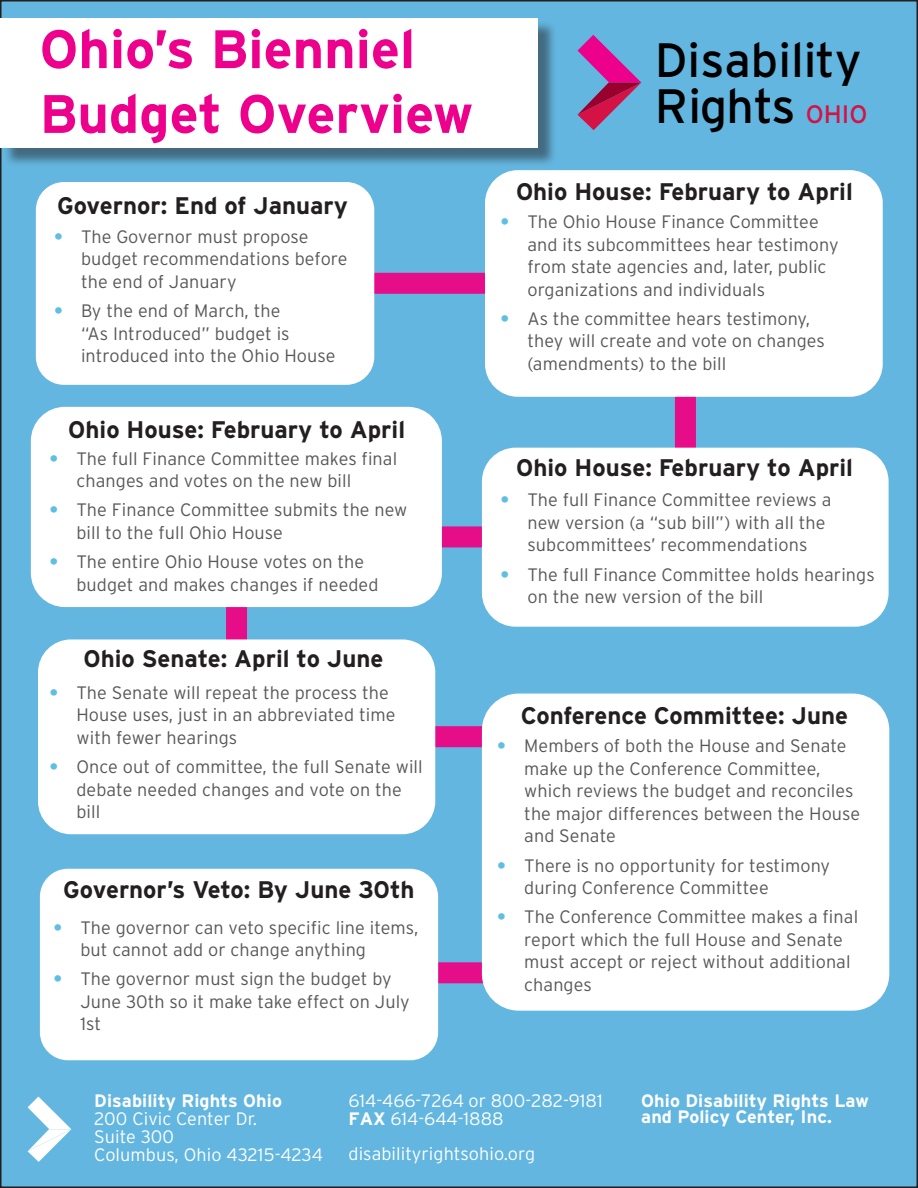
<style>
.page{position:relative;width:918px;height:1188px;background:#fff}
.page>*{position:absolute;margin:0;border:0;box-sizing:border-box;transform-origin:0 0}
.t1{font:700 54px/64.8px "Interstate";color:#ed008c}
.t2{font:48.15px/45.8px "Interstate";color:#000}
.t3{font:700 24px "Interstate";color:#231f20}
.t4{font:300 18px/22.5px "Interstate";letter-spacing:.005em;color:#57585a}
.t5{font:300 18px/18px "Interstate";color:#fff}
.t6{font:700 18px/15.8px "Interstate";letter-spacing:.005em;color:#fff}
.s1{font-weight:700;color:#5fbfe2}
.s2{font-size:25.35px;color:#d41245}
.s3{font-weight:700}
</style>
<div class="page">
<div style="left:1px;top:1px;width:916px;height:1186px;background:#63b6e0"></div>
<svg style="left:374px;top:253px;width:111px;height:61px"></svg>
<div style="left:36px;top:182px;width:338px;height:203px;background:#fff;border-radius:28px"></div>
<svg style="left:655px;top:397px;width:61px;height:51px"></svg>
<div style="left:485px;top:170px;width:398px;height:227px;background:#fff;border-radius:33px"></div>
<svg style="left:442px;top:507px;width:40px;height:60px"></svg>
<svg style="left:226px;top:607px;width:22px;height:32px"></svg>
<div style="left:31px;top:407px;width:411px;height:200px;background:#fff;border-radius:34px"></div>
<div style="left:482px;top:448px;width:407px;height:179px;background:#fff;border-radius:34px"></div>
<svg style="left:435px;top:706px;width:56px;height:61px"></svg>
<div style="left:38px;top:639px;width:397px;height:195px;background:#fff;border-radius:33px"></div>
<svg style="left:438px;top:943px;width:49px;height:60px"></svg>
<div style="left:482px;top:694px;width:407px;height:317px;background:#fff;border-radius:37px"></div>
<div style="left:40px;top:869px;width:398px;height:191px;background:#fff;border-radius:28px"></div>
<div style="left:3px;top:21px;width:554px;height:146px;background:#231f20;opacity:.5"></div>
<div style="left:1px;top:18px;width:537px;height:130px;background:#fff"></div>
<svg style="left:577px;top:35px;width:64px;height:95px"></svg>
<svg style="left:28px;top:1097px;width:43px;height:65px"></svg>
<h1 class="t1" style="left:40px;top:16px;width:435px">Ohio’s Bienniel<br>Budget Overview</h1>
<h2 class="t3" style="left:57px;top:192px;width:293px">Governor: End of January</h2>
<p class="t4" style="left:81px;top:225px;width:268px;text-indent:-27px"><span class="s1">•</span> The Governor must propose budget recommendations before the end of January</p>
<p class="t4" style="left:81px;top:300px;width:256px;text-indent:-27px"><span class="s1">•</span> By the end of March, the<br>“As Introduced” budget is introduced into the Ohio House</p>
<h2 class="t3" style="left:68px;top:416px;width:338px">Ohio House: February to April</h2>
<h2 class="t4" style="left:76px;top:447px;width:322px;text-indent:-27px"><span class="s1">•</span> The full Finance Committee makes final changes and votes on the new bill</h2>
<h2 class="t4" style="left:76px;top:499px;width:332px;text-indent:-27px"><span class="s1">•</span> The Finance Committee submits the new bill to the full Ohio House</h2>
<h2 class="t4" style="left:76px;top:550px;width:304px;text-indent:-27px"><span class="s1">•</span> The entire Ohio House votes on the budget and makes changes if needed</h2>
<h2 class="t3" style="left:84px;top:645px;width:301px">Ohio Senate: April to June</h2>
<p class="t4" style="left:76px;top:681px;width:320px;text-indent:-27px"><span class="s1">•</span> The Senate will repeat the process the<br>House uses, just in an abbreviated time with fewer hearings</p>
<p class="t4" style="left:76px;top:756px;width:348px;text-indent:-27px"><span class="s1">•</span> Once out of committee, the full Senate will debate needed changes and vote on the bill</p>
<h2 class="t3" style="left:63px;top:876px;width:353px">Governor’s Veto: By June 30th</h2>
<p class="t4" style="left:80px;top:916px;width:340px;text-indent:-27px"><span class="s1">•</span> The governor can veto specific line items, but cannot add or change anything</p>
<p class="t4" style="left:80px;top:968px;width:331px;text-indent:-27px"><span class="s1">•</span> The governor must sign the budget by<br>June 30th so it make take effect on July<br>1st</p>
<p class="t2" style="left:655px;top:37px;width:214px">Disability<br>Rights <span class="s2">OHIO</span></p>
<h2 class="t3" style="left:516px;top:178px;width:338px">Ohio House: February to April</h2>
<p class="t4" style="left:527px;top:210px;width:313px;text-indent:-27px"><span class="s1">•</span> The Ohio House Finance Committee and its subcommittees hear testimony from state agencies and, later, public organizations and individuals</p>
<p class="t4" style="left:527px;top:307px;width:299px;text-indent:-27px"><span class="s1">•</span> As the committee hears testimony, they will create and vote on changes (amendments) to the bill</p>
<h2 class="t3" style="left:516px;top:454px;width:338px">Ohio House: February to April</h2>
<p class="t4" style="left:527px;top:489px;width:306px;text-indent:-27px"><span class="s1">•</span> The full Finance Committee reviews a new version (a “sub bill”) with all the subcommittees’ recommendations</p>
<p class="t4" style="left:527px;top:563px;width:349px;text-indent:-27px"><span class="s1">•</span> The full Finance Committee holds hearings on the new version of the bill</p>
<h2 class="t3" style="left:521px;top:702px;width:329px">Conference Committee: June</h2>
<p class="t4" style="left:524px;top:735px;width:338px;text-indent:-27px"><span class="s1">•</span> Members of both the House and Senate make up the Conference Committee, which reviews the budget and reconciles the major differences between the House and Senate</p>
<p class="t4" style="left:524px;top:854px;width:307px;text-indent:-27px"><span class="s1">•</span> There is no opportunity for testimony during Conference Committee</p>
<p class="t4" style="left:524px;top:906px;width:335px;text-indent:-27px"><span class="s1">•</span> The Conference Committee makes a final report which the full House and Senate must accept or reject without additional changes</p>
<p class="t6" style="left:94px;top:1093px;width:189px">Disability Rights Ohio</p>
<p class="t5" style="left:94px;top:1110px;width:230px">200 Civic Center Dr.<br>Suite 300<br>Columbus, Ohio 43215-4234</p>
<p class="t5" style="left:349px;top:1092px;width:256px">614-466-7264 or 800-282-9181<br><span class="s3">FAX</span> 614-644-1888</p>
<p class="t5" style="left:349px;top:1144px;width:188px">disabilityrightsohio.org</p>
<p class="t6" style="left:641px;top:1093px;width:229px">Ohio Disability Rights Law and Policy Center, Inc.</p>
</div>
